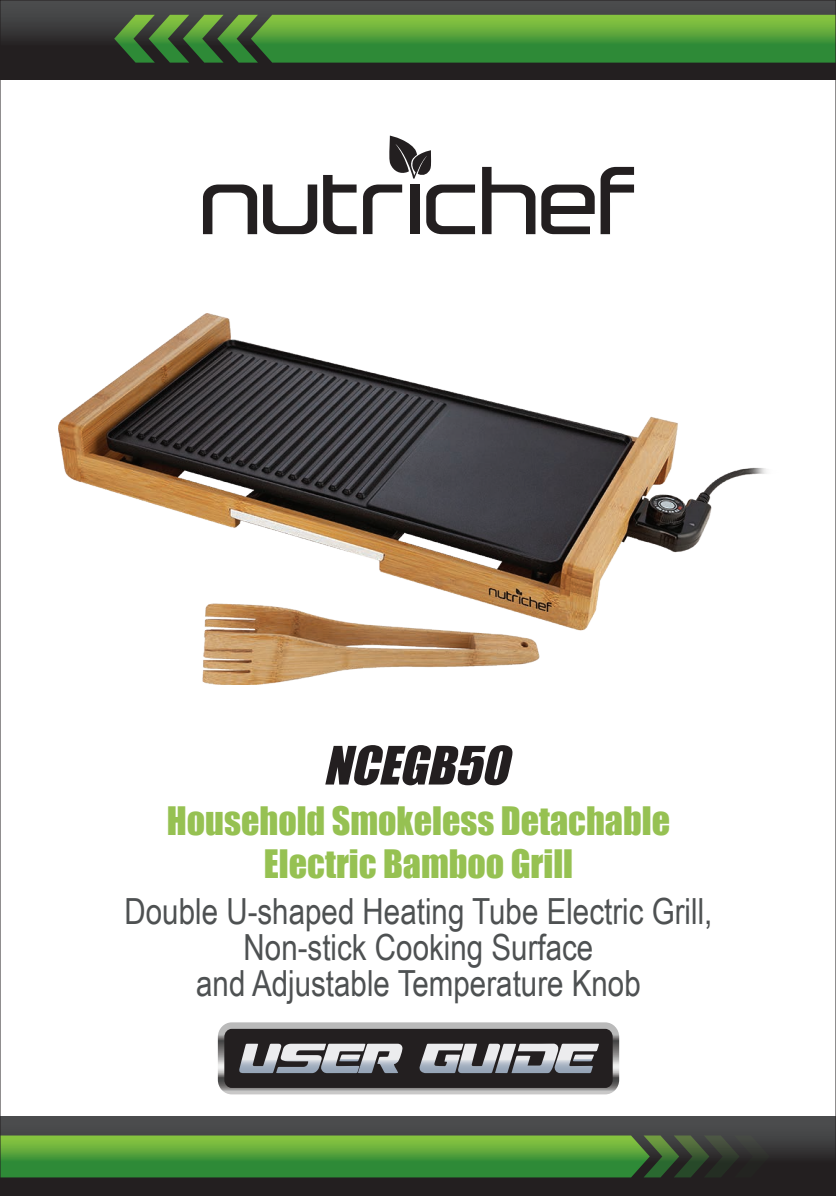
<style>
.page{position:relative;width:836px;height:1196px;background:#fff}
.page>*{position:absolute;margin:0;border:0;box-sizing:border-box;transform-origin:0 0}
.t1{font:italic 48.8px "Impact";color:#231f20}
.t2{font:36px/36px "Arial Narrow";color:#4e5152;text-align:center}
.t3{font:36px/43.2px "Impact";color:#96c152;text-align:center}
</style>
<div class="page">
<div style="left:0;top:1116px;width:835px;height:79px;background:linear-gradient(to bottom,#4e5051,#181213)"></div>
<svg style="left:2px;top:1135px;width:767px;height:42px;background:#4c8f39"></svg>
<svg style="left:2px;top:2px;width:831px;height:77px;background:#333132"></svg>
<svg style="left:114px;top:15px;width:719px;height:48px;background:#4c9339"></svg>
<svg style="left:218px;top:1022px;width:401px;height:72px;background:#6b6a6d"></svg>
<svg style="left:203px;top:184px;width:54px;height:50px"></svg>
<svg style="left:263px;top:184px;width:54px;height:50px"></svg>
<svg style="left:323px;top:175px;width:33px;height:59px"></svg>
<svg style="left:482px;top:167px;width:53px;height:67px"></svg>
<svg style="left:541px;top:184px;width:53px;height:50px"></svg>
<svg style="left:600px;top:167px;width:33px;height:67px"></svg>
<svg style="left:363px;top:136px;width:112px;height:98px"></svg>
<img style="left:58px;top:313px;width:709px;height:371px">
<h1 class="t1" style="left:323px;top:727px;width:202px">NCEGB50</h1>
<p class="t3" style="left:167px;top:798px;width:504px">Household Smokeless Detachable<br>Electric Bamboo Grill</p>
<p class="t2" style="left:124px;top:892px;width:589px">Double U-shaped Heating Tube Electric Grill,<br>Non-stick Cooking Surface<br>and Adjustable Temperature Knob</p>
</div>
